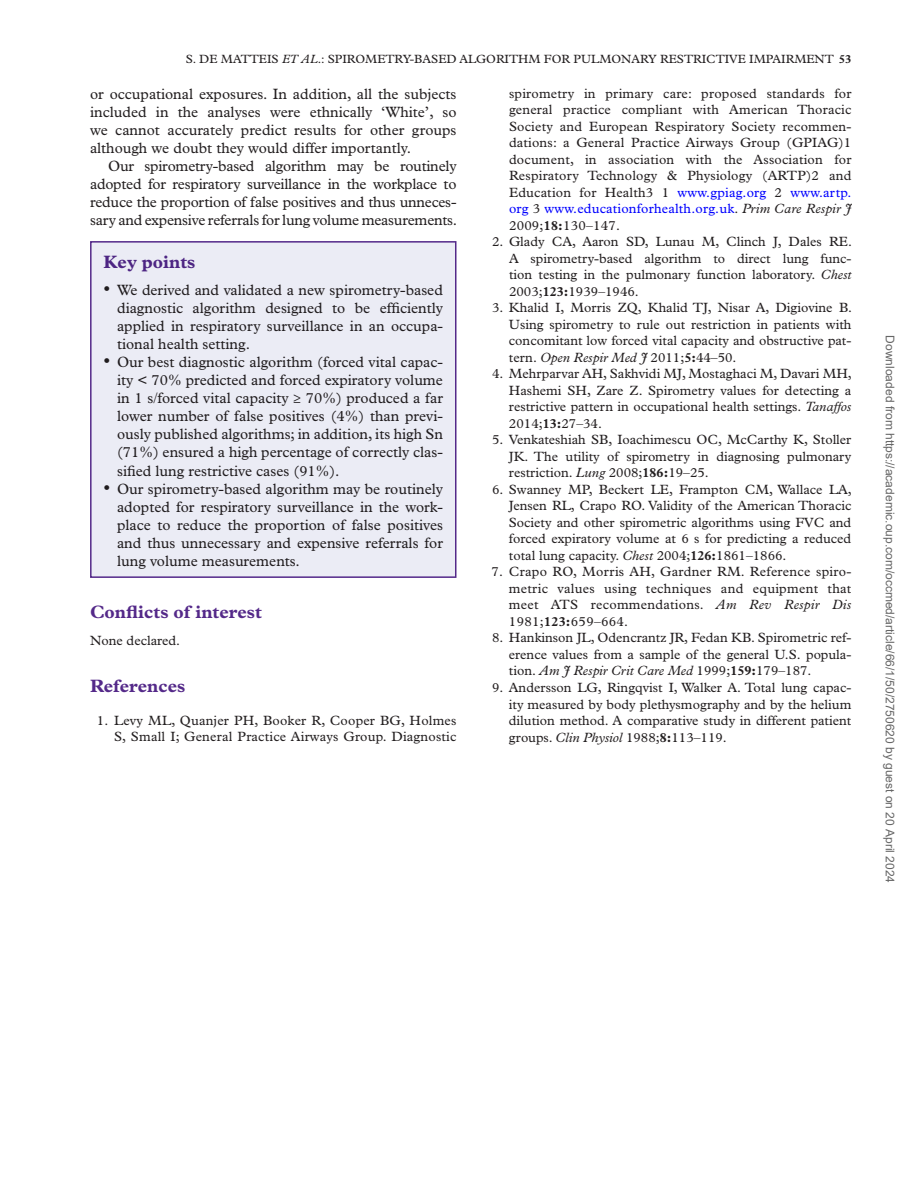
<style>
.page{position:relative;width:919px;height:1187px;background:#fff}
.page>*{position:absolute;margin:0;border:0;box-sizing:border-box;transform-origin:0 0}
.t1{font:700 18px "Plantin Std";color:#542989}
.t2{font:15px/18px "Plantin Std";color:#231f20;text-align:justify}
.t3{font:13.5px/16.5px "Plantin Std";color:#231f20;text-align:justify}
.t4{font:12px "Arial";color:#666}
.t5{font:12px "Plantin Std";color:#231f20}
.t6{font:700 12px "Plantin Std";color:#231f20}
.s1{font-style:italic}
.s2{font-size:19.5px}
.s3{color:#00f}
.s4{font-weight:700}
</style>
<div class="page">
<div style="left:90px;top:241px;width:366px;height:337px;background:#ebecf5;border:2px solid #542989"></div>
<p class="t5" style="left:186px;top:52px;width:56px">S. De Matteis</p>
<p class="t5" style="left:282px;top:52px;width:63px"><span class="s1">et al</span>.: Spirometr</p>
<p class="t5" style="left:403px;top:52px;width:30px">y-Based</p>
<p class="t5" style="left:459px;top:52px;width:37px">Algorithm</p>
<p class="t5" style="left:544px;top:52px;width:10px">for</p>
<p class="t5" style="left:573px;top:52px;width:19px">Pulmonar</p>
<p class="t5" style="left:648px;top:52px;width:30px">y Restrictive</p>
<p class="t5" style="left:749px;top:52px;width:14px">Impairment</p>
<p class="t6" style="left:838px;top:52px;width:14px">53</p>
<p class="t2" style="left:90px;top:85px;width:368px">or occupational exposures. In addition, all the subjects included in the analyses were ethnically ‘White’, so we cannot accurately predict results for other groups although we doubt they would differ importantly.</p>
<p class="t2" style="left:90px;top:157px;width:368px;text-indent:18px">Our spirometry-based algorithm may be routinely adopted for respiratory surveillance in the workplace to reduce the proportion of false positives and thus unneces&shy;sary and expensive referrals for lung volume measurements.</p>
<h1 class="t1" style="left:104px;top:251px;width:93px">Key points</h1>
<p class="t2" style="left:117px;top:281px;width:327px;text-indent:-14px"><span class="s2">•</span> We derived and validated a new spirometry-based diagnostic algorithm designed to be efficiently applied in respiratory surveillance in an occupa&shy;tional health setting.</p>
<p class="t2" style="left:117px;top:353px;width:327px;text-indent:-14px"><span class="s2">•</span> Our best diagnostic algorithm (forced vital capac&shy;ity &lt; 70% predicted and forced expiratory volume in 1 s/forced vital capacity ≥ 70%) produced a far lower number of false positives (4%) than previ&shy;ously published algorithms; in addition, its high Sn (71%) ensured a high percentage of correctly clas&shy;sified lung restrictive cases (91%).</p>
<p class="t2" style="left:117px;top:479px;width:327px;text-indent:-14px"><span class="s2">•</span> Our spirometry-based algorithm may be routinely adopted for respiratory surveillance in the work&shy;place to reduce the proportion of false positives and thus unnecessary and expensive referrals for lung volume measurements.</p>
<h1 class="t1" style="left:90px;top:601px;width:173px">Conflicts of interest</h1>
<p class="t3" style="left:90px;top:632px;width:92px">None declared.</p>
<h1 class="t1" style="left:90px;top:674px;width:97px">References</h1>
<p class="t3" style="left:97px;top:712px;width:361px;text-align:right">1. Levy ML, Quanjer PH, Booker R, Cooper BG, Holmes<br>S, Small I; General Practice Airways Group. Diagnostic</p>
<p class="t3" style="left:509px;top:85px;width:344px">spirometry in primary care: proposed standards for general practice compliant with American Thoracic Society and European Respiratory Society recommen&shy;dations: a General Practice Airways Group (GPIAG)1 document, in association with the Association for Respiratory Technology &amp; Physiology (ARTP)2 and Education for Health3 1 <span class="s3">www.gpiag.org</span> 2 <span class="s3">www.artp. org</span> 3 <span class="s3">www.educationforhealth.org.uk</span>. <span class="s1">Prim Care Respir J </span>2009;<span class="s4">18:</span>130–147.</p>
<p class="t3" style="left:509px;top:233px;width:344px;text-indent:-17px">2. Glady CA, Aaron SD, Lunau M, Clinch J, Dales RE.<br>A spirometry-based algorithm to direct lung func&shy;tion testing in the pulmonary function laboratory. <span class="s1">Chest </span>2003;<span class="s4">123:</span>1939–1946.</p>
<p class="t3" style="left:509px;top:299px;width:344px;text-indent:-17px">3. Khalid I, Morris ZQ, Khalid TJ, Nisar A, Digiovine B.<br>Using spirometry to rule out restriction in patients with concomitant low forced vital capacity and obstructive pat&shy;tern. <span class="s1">Open Respir Med J</span> 2011;<span class="s4">5:</span>44–50.</p>
<p class="t3" style="left:509px;top:365px;width:344px;text-indent:-17px">4. Mehrparvar AH, Sakhvidi MJ, Mostaghaci M, Davari MH, Hashemi SH, Zare Z. Spirometry values for detecting a restrictive pattern in occupational health settings. <span class="s1">Tanaffos </span>2014;<span class="s4">13:</span>27–34.</p>
<p class="t3" style="left:509px;top:431px;width:344px;text-indent:-17px">5. Venkateshiah SB, Ioachimescu OC, McCarthy K, Stoller JK. The utility of spirometry in diagnosing pulmonary restriction. <span class="s1">Lung</span> 2008;<span class="s4">186:</span>19–25.</p>
<p class="t3" style="left:509px;top:481px;width:344px;text-indent:-17px">6. Swanney MP, Beckert LE, Frampton CM, Wallace LA, Jensen RL, Crapo RO. Validity of the American Thoracic Society and other spirometric algorithms using FVC and forced expiratory volume at 6 s for predicting a reduced total lung capacity. <span class="s1">Chest</span> 2004;<span class="s4">126:</span>1861–1866.</p>
<p class="t3" style="left:509px;top:563px;width:344px;text-indent:-17px">7. Crapo RO, Morris AH, Gardner RM. Reference spiro&shy;metric values using techniques and equipment that meet ATS recommendations. <span class="s1">Am Rev Respir Dis </span>1981;<span class="s4">123:</span>659–664.</p>
<p class="t3" style="left:509px;top:629px;width:344px;text-indent:-17px">8. Hankinson JL, Odencrantz JR, Fedan KB. Spirometric ref&shy;erence values from a sample of the general U.S. popula&shy;tion. <span class="s1">Am J Respir Crit Care Med</span> 1999;<span class="s4">159:</span>179–187.</p>
<p class="t3" style="left:509px;top:679px;width:344px;text-indent:-17px">9. Andersson LG, Ringqvist I, Walker A. Total lung capac&shy;ity measured by body plethysmography and by the helium dilution method. A comparative study in different patient groups. <span class="s1">Clin Physiol</span> 1988;<span class="s4">8:</span>113–119.</p>
<p class="t4" style="left:894px;top:335px;width:549px;rotate:90deg">Downloaded from https://academic.oup.com/occmed/article/66/1/50/2750620 by guest on 20 April 2024</p>
</div>
